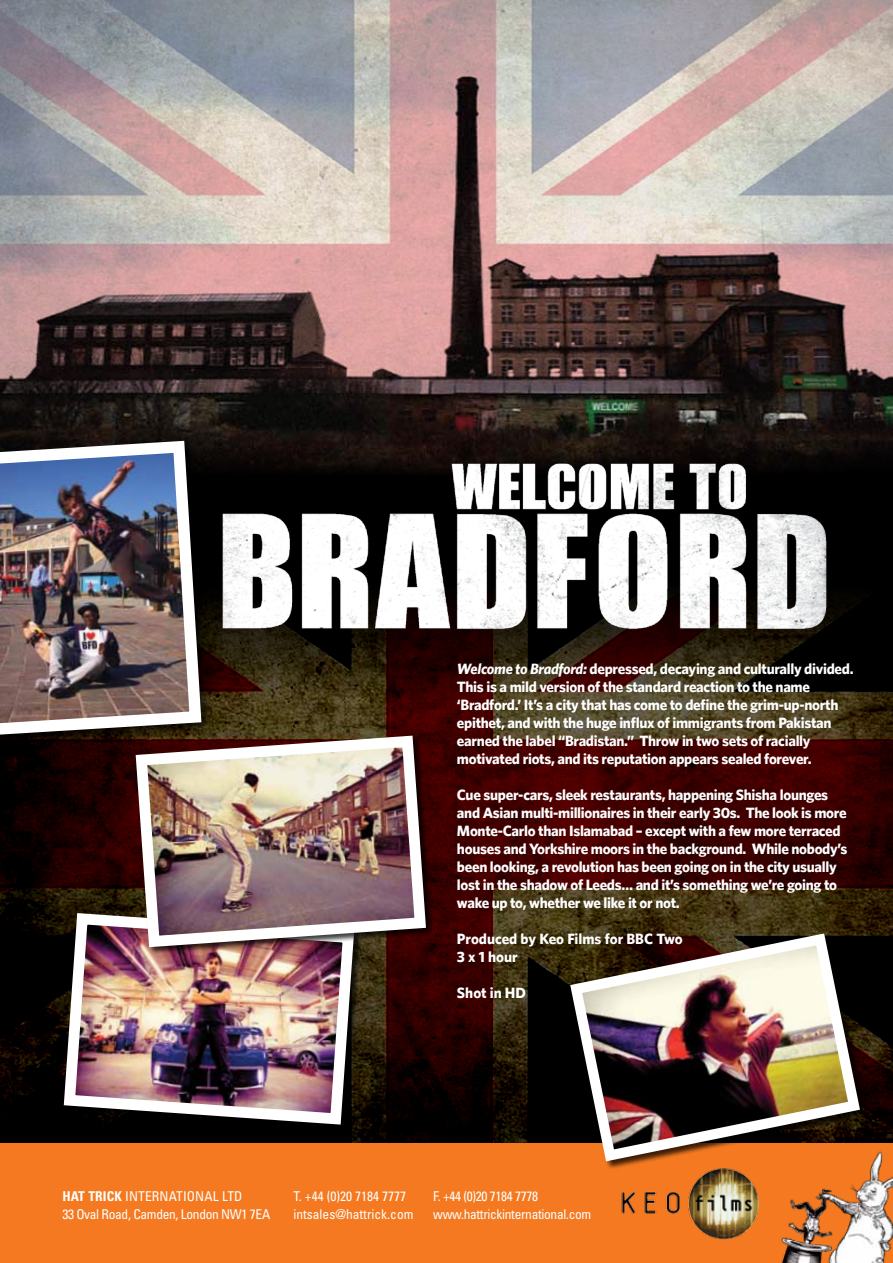
<style>
.page{position:relative;width:893px;height:1263px;background:#fff}
.page>*{position:absolute;margin:0;border:0;box-sizing:border-box;transform-origin:0 0}
.t1{font:700 15px/18px "Whitney";letter-spacing:-.02em;color:#fff}
.t2{font:700 15px/18px "Whitney";color:#fff}
.t3{font:condensed 13.5px/18px "Univers";letter-spacing:-.025em;color:#fff}
.t4{font:condensed 13.5px/18px "Univers";color:#fff}
.s1{font-style:italic}
.s2{font-weight:700}
</style>
<div class="page">
<img style="left:0;top:711px;width:893px;height:433px">
<img style="left:0;top:0;width:893px;height:441px">
<svg style="left:214px;top:500px;width:679px;height:211px;background:#29190c"></svg>
<svg style="left:214px;top:441px;width:679px;height:59px;background:#0b0605"></svg>
<div style="left:0;top:1144px;width:893px;height:119px;background:#f47920"></div>
<img style="left:781px;top:1151px;width:112px;height:112px">
<img style="left:621px;top:1169px;width:138px;height:71px">
<img style="left:58px;top:907px;width:302px;height:223px">
<img style="left:564px;top:927px;width:302px;height:240px">
<div style="left:0;top:437px;width:214px;height:311px;background:#000;opacity:.75"></div>
<img style="left:0;top:435px;width:207px;height:307px">
<img style="left:130px;top:730px;width:302px;height:223px">
<img style="left:421px;top:451px;width:341px;height:59px">
<img style="left:179px;top:510px;width:671px;height:134px">
<p class="t1" style="left:457px;top:660px;width:398px"><span class="s1">Welcome to Bradford:</span> depressed, decaying and culturally divided.<br>This is a mild version of the standard reaction to the name ‘Bradford.’ It’s a city that has come to define the grim-up-north epithet, and with the huge influx of immigrants from Pakistan earned the label “Bradistan.” Throw in two sets of racially motivated riots, and its reputation appears sealed forever.</p>
<p class="t1" style="left:457px;top:786px;width:392px">Cue super-cars, sleek restaurants, happening Shisha lounges and Asian multi-millionaires in their early 30s. The look is more Monte-Carlo than Islamabad – except with a few more terraced houses and Yorkshire moors in the background. While nobody’s been looking, a revolution has been going on in the city usually lost in the shadow of Leeds… and it’s something we’re going to wake up to, whether we like it or not.</p>
<p class="t2" style="left:457px;top:930px;width:227px">Produced by Keo Films for BBC Two<br>3 x 1 hour</p>
<p class="t1" style="left:457px;top:984px;width:71px">Shot in HD</p>
<p class="t3" style="left:62px;top:1187px;width:209px"><span class="s2">HAT TRICK</span> INTERNATIONAL LTD<br>33 Oval Road, Camden, London NW1 7EA</p>
<p class="t4" style="left:293px;top:1187px;width:122px">T. +44 (0)20 7184 7777 intsales@hattrick.com</p>
<p class="t3" style="left:433px;top:1187px;width:160px">F. +44 (0)20 7184 7778 www.hattrickinternational.com</p>
</div>
